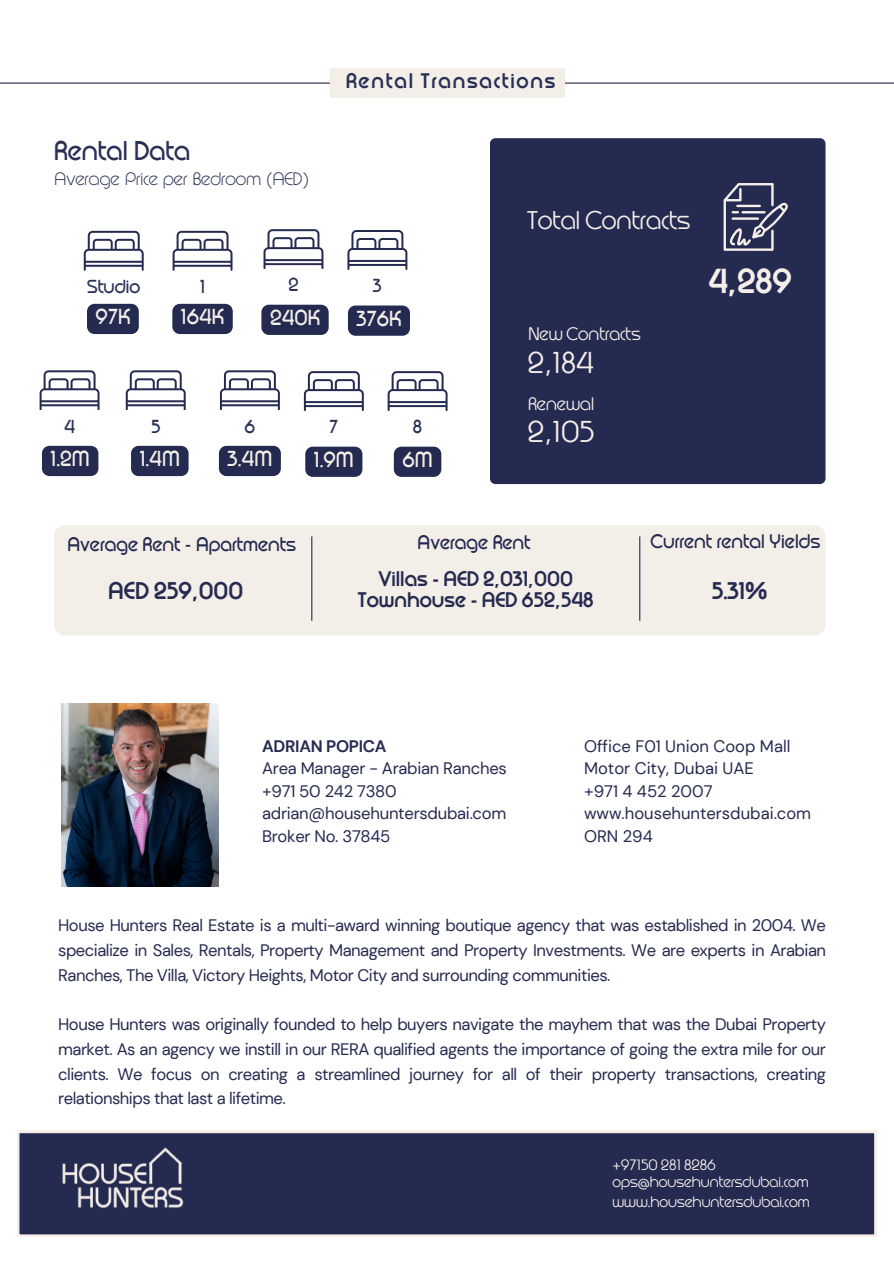
<style>
.page{position:relative;width:894px;height:1264px;background:#fff}
.page>*{position:absolute;margin:0;border:0;box-sizing:border-box;transform-origin:0 0}
.t1{font:700 34.5px "Arthaus";color:#f5eee9}
.t2{font:30px "Arthaus";color:#f5eee9}
.t3{font:500 27px "Arthaus";color:#293055}
.t4{font:25.5px "Arthaus";color:#f5eee9}
.t5{font:700 24px "Arthaus";color:#252a50}
.t6{font:500 21.6px "Arthaus";color:#f4eee8}
.t7{font:700 21px "Arthaus";color:#252a50}
.t8{font:700 21px "Arthaus";letter-spacing:.085em;color:#293055}
.t9{font:500 19.5px "Arthaus";color:#252a50}
.t10{font:500 18.75px "Arthaus";color:#293055}
.t11{font:300 18px "Arthaus";color:#293055}
.t12{font:18px "Arthaus";color:#f5eee9}
.t13{font:16.65px/24.8px "DM Sans";letter-spacing:-.015em;color:#252a50;text-align:justify}
.t14{font:700 16.65px "DM Sans";letter-spacing:-.015em;color:#252a50}
.t15{font:15px/16.8px "Arthaus";color:#f5eee9}
</style>
<div class="page">
<hr style="left:0;top:82px;width:893px;height:2px;background:#252a50">
<svg style="left:84px;top:231px;width:59px;height:39px"></svg>
<svg style="left:172px;top:231px;width:60px;height:39px"></svg>
<svg style="left:263px;top:229px;width:60px;height:39px"></svg>
<svg style="left:40px;top:370px;width:59px;height:40px"></svg>
<svg style="left:126px;top:370px;width:59px;height:40px"></svg>
<div style="left:490px;top:138px;width:335px;height:346px;background:#252a50"></div>
<svg style="left:723px;top:183px;width:64px;height:67px;background:#595b76"></svg>
<div style="left:17px;top:1130px;width:859px;height:106px;background:#252a50"></div>
<img style="left:62px;top:1147px;width:121px;height:77px">
<img style="left:62px;top:703px;width:156px;height:183px">
<div style="left:330px;top:68px;width:234px;height:29px;background:#f4eee8"></div>
<div style="left:87px;top:304px;width:52px;height:30px;background:#252a50;border-radius:8px"></div>
<div style="left:172px;top:304px;width:61px;height:30px;background:#252a50"></div>
<div style="left:261px;top:305px;width:67px;height:30px;background:#252a50"></div>
<div style="left:42px;top:446px;width:56px;height:30px;background:#252a50"></div>
<div style="left:131px;top:446px;width:57px;height:30px;background:#252a50"></div>
<svg style="left:220px;top:370px;width:59px;height:40px"></svg>
<div style="left:219px;top:446px;width:62px;height:30px;background:#252a50"></div>
<svg style="left:347px;top:230px;width:60px;height:39px"></svg>
<svg style="left:348px;top:305px;width:62px;height:31px;background:#2f3458"></svg>
<svg style="left:304px;top:371px;width:59px;height:39px"></svg>
<svg style="left:305px;top:446px;width:57px;height:31px;background:#303559"></svg>
<svg style="left:387px;top:371px;width:60px;height:39px"></svg>
<div style="left:394px;top:446px;width:47px;height:31px;background:#252a50;border-radius:8px"></div>
<div style="left:54px;top:525px;width:771px;height:110px;background:#f4eee8;border-radius:11px"></div>
<hr style="left:311px;top:536px;width:1px;height:85px;background:#252a50">
<hr style="left:639px;top:536px;width:1px;height:85px;background:#252a50">
<p class="t8" style="left:345px;top:72px;width:211px">Rental Transactions</p>
<p class="t3" style="left:55px;top:140px;width:137px">Rental Data</p>
<h2 class="t11" style="left:55px;top:171px;width:255px">Average Price per Bedroom (AED)</h2>
<p class="t10" style="left:87px;top:279px;width:55px">Studio</p>
<p class="t10" style="left:200px;top:279px;width:7px">1</p>
<p class="t10" style="left:288px;top:277px;width:12px">2</p>
<p class="t6" style="left:96px;top:308px;width:36px">97K</p>
<p class="t6" style="left:181px;top:308px;width:45px">164K</p>
<p class="t6" style="left:270px;top:309px;width:51px">240K</p>
<p class="t10" style="left:373px;top:278px;width:10px">3</p>
<h6 class="t6" style="left:356px;top:310px;width:46px">376K</h6>
<p class="t10" style="left:64px;top:418px;width:13px">4</p>
<p class="t10" style="left:151px;top:418px;width:11px">5</p>
<p class="t6" style="left:51px;top:450px;width:41px">1.2M</p>
<p class="t6" style="left:140px;top:450px;width:42px">1.4M</p>
<p class="t10" style="left:244px;top:418px;width:12px">6</p>
<p class="t6" style="left:227px;top:450px;width:46px">3.4M</p>
<p class="t10" style="left:329px;top:419px;width:10px">7</p>
<h1 class="t6" style="left:314px;top:451px;width:41px">1.9M</h1>
<p class="t10" style="left:413px;top:419px;width:11px">8</p>
<h3 class="t6" style="left:402px;top:451px;width:32px">6M</h3>
<p class="t4" style="left:527px;top:210px;width:165px">Total Contracts</p>
<p class="t12" style="left:528px;top:326px;width:114px">New Contracts</p>
<p class="t2" style="left:527px;top:350px;width:68px">2,184</p>
<p class="t12" style="left:528px;top:396px;width:67px">Renewal</p>
<p class="t2" style="left:527px;top:420px;width:69px">2,105</p>
<p class="t1" style="left:708px;top:267px;width:85px">4,289</p>
<p class="t9" style="left:67px;top:536px;width:230px">Average Rent - Apartments</p>
<h3 class="t9" style="left:417px;top:534px;width:114px">Average Rent</h3>
<p class="t9" style="left:650px;top:533px;width:171px">Current rental Yields</p>
<h4 class="t5" style="left:108px;top:581px;width:136px">AED 259,000</h4>
<p class="t7" style="left:378px;top:570px;width:196px">Villas - AED 2,031,000</p>
<p class="t7" style="left:358px;top:591px;width:237px">Townhouse - AED 652,548</p>
<p class="t5" style="left:711px;top:581px;width:58px">5.31%</p>
<p class="t14" style="left:262px;top:735px;width:126px">ADRIAN POPICA</p>
<p class="t13" style="left:262px;top:757px;width:246px;line-height:22.5px;text-align:left">Area Manager - Arabian Ranches +971 50 242 7380 adrian@househuntersdubai.com<br>Broker No. 37845</p>
<p class="t13" style="left:584px;top:733px;width:208px">Office F01 Union Coop Mall</p>
<p class="t13" style="left:584px;top:756px;width:171px">Motor City, Dubai UAE</p>
<p class="t13" style="left:584px;top:778px;width:130px">+971 4 452 2007</p>
<p class="t13" style="left:584px;top:801px;width:228px">www.househuntersdubai.com</p>
<p class="t13" style="left:584px;top:823px;width:70px">ORN 294</p>
<p class="t13" style="left:58px;top:912px;width:769px">House Hunters Real Estate is a multi-award winning boutique agency that was established in 2004. We specialize in Sales, Rentals, Property Management and Property Investments. We are experts in Arabian Ranches, The Villa, Victory Heights, Motor City and surrounding communities.</p>
<p class="t13" style="left:58px;top:1011px;width:769px">House Hunters was originally founded to help buyers navigate the mayhem that was the Dubai Property market. As an agency we instill in our RERA qualified agents the importance of going the extra mile for our clients. We focus on creating a streamlined journey for all of their property transactions, creating relationships that last a lifetime.</p>
<p class="t15" style="left:612px;top:1157px;width:198px">+97150 281 8286 ops@househuntersdubai.com</p>
<p class="t15" style="left:612px;top:1194px;width:199px">www.househuntersdubai.com</p>
</div>
